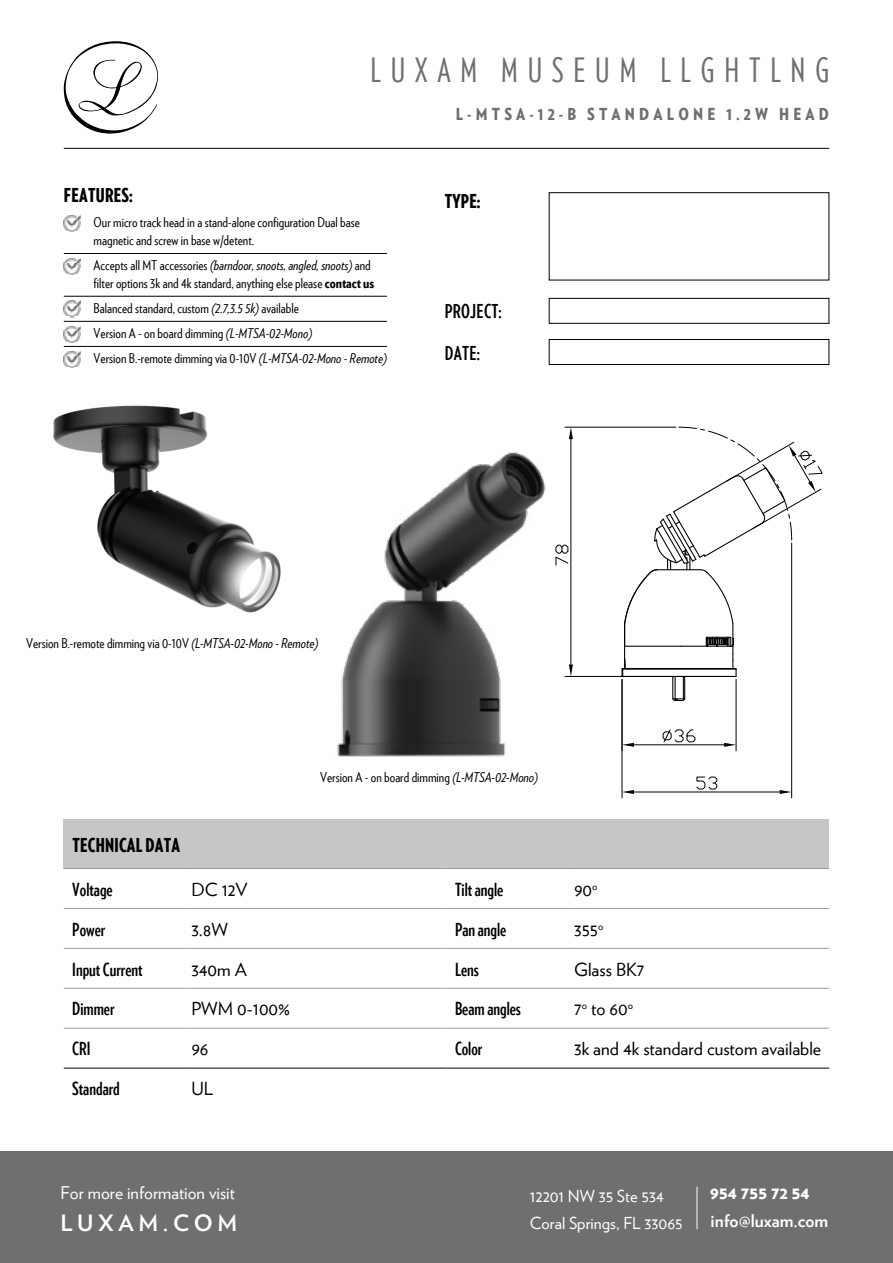
<style>
.page{position:relative;width:893px;height:1263px;background:#fff}
.page>*{position:absolute;margin:0;border:0;box-sizing:border-box;transform-origin:0 0}
.t1{font:33.45px "Verlag Compressed";letter-spacing:.295em;color:#706f6f}
.t2{font:700 22.35px "Verlag";letter-spacing:.205em;color:#fff}
.t3{font:900 19.05px "Verlag Compressed";letter-spacing:.015em;color:#000}
.t4{font:700 19.05px/41.1px "Verlag Compressed";letter-spacing:.015em;color:#000}
.t5{font:18px "Verlag";color:#000}
.t6{font:700 18px "Verlag Compressed";color:#000}
.t7{font:17.55px "Verlag";color:#fff}
.t8{font:700 17.55px "Verlag";color:#fff}
.t9{font:900 17.55px "Verlag";color:#fff}
.t10{font:16.5px/27px "Verlag";color:#fff}
.t11{font:900 16.5px "Verlag Condensed";letter-spacing:.255em;color:#706f6f}
.t12{font:13.5px/17.7px "Verlag Condensed";color:#000}
.s1{font-style:italic}
.s2{font-weight:900}
</style>
<div class="page">
<hr style="left:64px;top:253px;width:323px;height:1px;background:#000">
<hr style="left:64px;top:296px;width:323px;height:1px;background:#000">
<hr style="left:64px;top:321px;width:323px;height:1px;background:#000">
<hr style="left:64px;top:346px;width:323px;height:1px;background:#000">
<img style="left:64px;top:215px;width:17px;height:16px">
<img style="left:64px;top:258px;width:17px;height:16px">
<img style="left:64px;top:301px;width:17px;height:16px">
<img style="left:64px;top:351px;width:17px;height:16px">
<img style="left:64px;top:326px;width:17px;height:16px">
<div style="left:64px;top:819px;width:765px;height:49px;background:#c6c6c6"></div>
<hr style="left:191px;top:908px;width:255px;height:1px;background:#9d9d9c">
<hr style="left:574px;top:908px;width:255px;height:1px;background:#9d9d9c">
<hr style="left:191px;top:948px;width:255px;height:1px;background:#9d9d9c">
<hr style="left:574px;top:948px;width:255px;height:1px;background:#9d9d9c">
<hr style="left:191px;top:988px;width:255px;height:1px;background:#9d9d9c">
<hr style="left:574px;top:988px;width:255px;height:1px;background:#9d9d9c">
<hr style="left:64px;top:868px;width:127px;height:1px;background:#9d9d9c">
<hr style="left:446px;top:868px;width:128px;height:1px;background:#9d9d9c">
<hr style="left:191px;top:868px;width:255px;height:1px;background:#9d9d9c">
<hr style="left:574px;top:868px;width:255px;height:1px;background:#9d9d9c">
<hr style="left:64px;top:908px;width:127px;height:1px;background:#9d9d9c">
<hr style="left:446px;top:908px;width:128px;height:1px;background:#9d9d9c">
<hr style="left:64px;top:948px;width:127px;height:1px;background:#9d9d9c">
<hr style="left:446px;top:948px;width:128px;height:1px;background:#9d9d9c">
<hr style="left:64px;top:988px;width:127px;height:1px;background:#9d9d9c">
<hr style="left:446px;top:988px;width:128px;height:1px;background:#9d9d9c">
<hr style="left:64px;top:1028px;width:127px;height:1px;background:#9d9d9c">
<hr style="left:191px;top:1028px;width:255px;height:1px;background:#9d9d9c">
<hr style="left:446px;top:1028px;width:128px;height:1px;background:#9d9d9c">
<hr style="left:574px;top:1028px;width:255px;height:1px;background:#9d9d9c">
<hr style="left:64px;top:1068px;width:127px;height:1px;background:#000">
<hr style="left:191px;top:1068px;width:255px;height:1px;background:#000">
<hr style="left:446px;top:1068px;width:128px;height:1px;background:#000">
<hr style="left:574px;top:1068px;width:255px;height:1px;background:#000">
<svg style="left:621px;top:426px;width:202px;height:276px"></svg>
<hr style="left:736px;top:679px;width:1px;height:72px;background:#000">
<hr style="left:634px;top:744px;width:90px;height:1px;background:#000">
<svg style="left:724px;top:743px;width:12px;height:4px"></svg>
<svg style="left:623px;top:743px;width:11px;height:4px"></svg>
<svg style="left:662px;top:729px;width:34px;height:14px"></svg>
<hr style="left:622px;top:679px;width:1px;height:119px;background:#000">
<hr style="left:791px;top:543px;width:1px;height:255px;background:#000">
<hr style="left:634px;top:791px;width:146px;height:1px;background:#000">
<svg style="left:622px;top:790px;width:12px;height:4px"></svg>
<svg style="left:780px;top:790px;width:12px;height:4px"></svg>
<svg style="left:696px;top:776px;width:22px;height:14px"></svg>
<hr style="left:565px;top:676px;width:150px;height:1px;background:#000">
<hr style="left:565px;top:427px;width:111px;height:1px;background:#000">
<hr style="left:570px;top:439px;width:1px;height:225px;background:#000">
<svg style="left:569px;top:664px;width:4px;height:12px"></svg>
<svg style="left:569px;top:427px;width:4px;height:12px"></svg>
<svg style="left:567px;top:545px;width:2px;height:19px"></svg>
<hr style="left:64px;top:148px;width:765px;height:1px;background:#000">
<div style="left:549px;top:192px;width:280px;height:88px;border:1px solid #000"></div>
<div style="left:549px;top:298px;width:280px;height:26px;border:1px solid #000"></div>
<div style="left:549px;top:339px;width:280px;height:26px;border:1px solid #000"></div>
<svg style="left:64px;top:41px;width:94px;height:93px"></svg>
<div style="left:0;top:1151px;width:893px;height:112px;background:#706f6f"></div>
<hr style="left:697px;top:1187px;width:1px;height:42px;background:#fff">
<img style="left:337px;top:452px;width:230px;height:305px">
<img style="left:53px;top:405px;width:228px;height:208px">
<h1 class="t1" style="left:370px;top:47px;width:460px">LUXAM MUSEUM LLGHTLNG</h1>
<p class="t11" style="left:456px;top:101px;width:375px">L-MTSA-12-B STANDALONE 1.2W HEAD</p>
<h3 class="t3" style="left:64px;top:181px;width:70px">FEATURES:</h3>
<p class="t12" style="left:94px;top:213px;width:268px">Our micro track head in a stand-alone configuration Dual base magnetic and screw in base w/detent.</p>
<p class="t12" style="left:94px;top:256px;width:282px">Accepts all MT accessories <span class="s1">(barndoor, snoots, angled, snoots)</span> and filter options 3k and 4k standard, anything else please <span class="s2">contact us</span></p>
<p class="t12" style="left:94px;top:295px;width:295px;line-height:25px">Balanced standard, custom <span class="s1">(2.7,3.5 5k)</span> available<br>Version A - on board dimming <span class="s1">(L-MTSA-02-Mono)<br></span>Version B.-remote dimming via 0-10V <span class="s1">(L-MTSA-02-Mono - Remote)</span></p>
<h3 class="t3" style="left:445px;top:187px;width:37px">TYPE:</h3>
<h3 class="t4" style="left:445px;top:290px;width:58px">PROJECT:<br>DATE:</h3>
<p class="t12" style="left:26px;top:635px;width:294px">Version B.-remote dimming via 0-10V <span class="s1">(L-MTSA-02-Mono- Remote)</span></p>
<p class="t12" style="left:320px;top:769px;width:219px">Version A - on board dimming <span class="s1">(L-MTSA-02-Mono)</span></p>
<h3 class="t3" style="left:72px;top:830px;width:109px">TECHNICAL DATA</h3>
<h3 class="t6" style="left:72px;top:876px;width:42px">Voltage</h3>
<h3 class="t5" style="left:191px;top:876px;width:58px">DC 12V</h3>
<h3 class="t6" style="left:455px;top:876px;width:50px">Tilt angle</h3>
<h3 class="t5" style="left:574px;top:876px;width:25px">90<sup>o</sup></h3>
<h3 class="t6" style="left:72px;top:916px;width:35px">Power</h3>
<h3 class="t5" style="left:191px;top:916px;width:38px">3.8W</h3>
<h3 class="t6" style="left:455px;top:916px;width:53px">Pan angle</h3>
<h3 class="t5" style="left:574px;top:916px;width:31px">355<sup>o</sup></h3>
<h3 class="t6" style="left:72px;top:956px;width:72px">Input Current</h3>
<h3 class="t5" style="left:191px;top:955px;width:57px">340m A</h3>
<h3 class="t6" style="left:455px;top:956px;width:25px">Lens</h3>
<h3 class="t5" style="left:574px;top:955px;width:72px">Glass BK7</h3>
<h3 class="t6" style="left:72px;top:996px;width:44px">Dimmer</h3>
<h3 class="t5" style="left:191px;top:995px;width:100px">PWM 0-100%</h3>
<h3 class="t6" style="left:455px;top:996px;width:68px">Beam angles</h3>
<h3 class="t5" style="left:574px;top:995px;width:60px">7<sup>o</sup> to 60<sup>o</sup></h3>
<h3 class="t6" style="left:72px;top:1036px;width:20px">CRI</h3>
<h3 class="t5" style="left:191px;top:1035px;width:19px">96</h3>
<h3 class="t6" style="left:455px;top:1036px;width:29px">Color</h3>
<h3 class="t5" style="left:574px;top:1035px;width:249px">3k and 4k standard custom available</h3>
<h3 class="t6" style="left:72px;top:1076px;width:49px">Standard</h3>
<h3 class="t5" style="left:191px;top:1075px;width:23px">UL</h3>
<p class="t7" style="left:60px;top:1179px;width:176px">For more information visit</p>
<h2 class="t2" style="left:60px;top:1205px;width:178px">LUXAM.COM</h2>
<p class="t10" style="left:530px;top:1181px;width:154px">12201 NW 35 Ste 534<br>Coral Springs, FL 33065</p>
<p class="t9" style="left:710px;top:1178px;width:101px">954 755 72 54</p>
<p class="t8" style="left:710px;top:1207px;width:119px">info@luxam.com</p>
</div>
